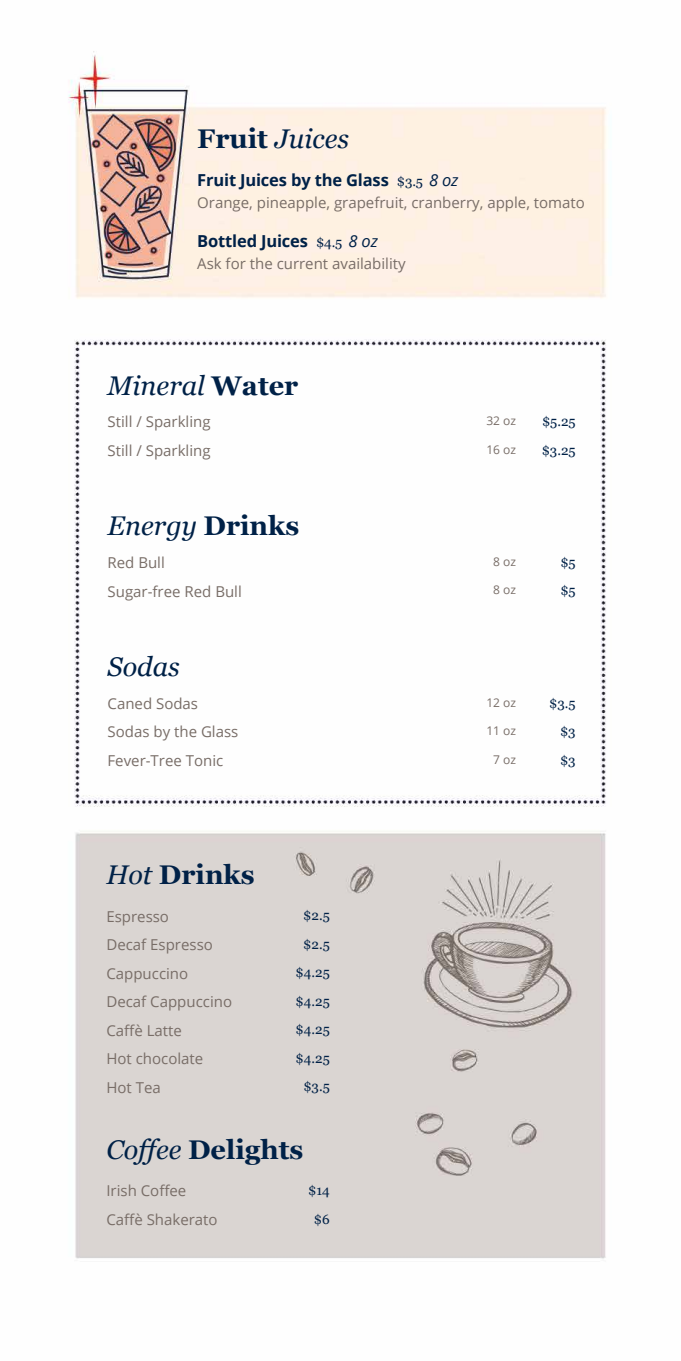
<style>
.page{position:relative;width:681px;height:1361px;background:#fff}
.page>*{position:absolute;margin:0;border:0;box-sizing:border-box;transform-origin:0 0}
.t1{font:italic 27px "Georgia";color:#002147}
.t2{font:700 27px "Georgia";color:#002147}
.t3{font:700 16.5px "Open Sans";letter-spacing:-.01em;color:#002147}
.t4{font:15px "Open Sans";color:#786d67}
.t5{font:13.5px "Georgia";color:#002147}
.t6{font:12px "Open Sans";color:#786d67}
.s1{font-weight:700;font-style:normal}
.s2{font-family:"Georgia";font-weight:400;font-size:13.5px}
.s3{font-weight:400;font-style:italic}
</style>
<div class="page">
<img style="left:68px;top:51px;width:538px;height:1208px">
<h1 class="t1" style="left:197px;top:119px;width:153px"><span class="s1">Fruit</span> Juices</h1>
<p class="t3" style="left:197px;top:168px;width:263px">Fruit Juices by the Glass <span class="s2">$3.5</span> <span class="s3">8 oz</span></p>
<p class="t4" style="left:197px;top:193px;width:389px">Orange, pineapple, grapefruit, cranberry, apple, tomato</p>
<p class="t3" style="left:197px;top:229px;width:182px">Bottled Juices <span class="s2">$4.5</span> <span class="s3">8 oz</span></p>
<p class="t4" style="left:197px;top:253px;width:210px">Ask for the current availability</p>
<h1 class="t1" style="left:107px;top:366px;width:192px">Mineral <span class="s1">Water</span></h1>
<p class="t4" style="left:107px;top:412px;width:105px">Still / Sparkling</p>
<p class="t6" style="left:486px;top:412px;width:31px">32 oz</p>
<p class="t5" style="left:541px;top:412px;width:35px">$5.25</p>
<p class="t4" style="left:107px;top:440px;width:105px">Still / Sparkling</p>
<p class="t6" style="left:486px;top:441px;width:31px">16 oz</p>
<p class="t5" style="left:541px;top:440px;width:36px">$3.25</p>
<h1 class="t1" style="left:107px;top:506px;width:193px">Energy <span class="s1">Drinks</span></h1>
<p class="t4" style="left:107px;top:552px;width:59px">Red Bull</p>
<p class="t6" style="left:493px;top:553px;width:24px">8 oz</p>
<p class="t5" style="left:560px;top:552px;width:17px">$5</p>
<p class="t4" style="left:107px;top:581px;width:136px">Sugar-free Red Bull</p>
<p class="t6" style="left:493px;top:582px;width:24px">8 oz</p>
<p class="t5" style="left:560px;top:581px;width:17px">$5</p>
<h1 class="t1" style="left:107px;top:647px;width:74px">Sodas</h1>
<p class="t4" style="left:107px;top:693px;width:92px">Caned Sodas</p>
<p class="t6" style="left:486px;top:694px;width:31px">12 oz</p>
<p class="t5" style="left:549px;top:693px;width:28px">$3.5</p>
<p class="t4" style="left:107px;top:721px;width:132px">Sodas by the Glass</p>
<p class="t6" style="left:486px;top:722px;width:31px">11 oz</p>
<p class="t5" style="left:559px;top:721px;width:17px">$3</p>
<p class="t4" style="left:107px;top:750px;width:117px">Fever-Tree Tonic</p>
<p class="t6" style="left:493px;top:751px;width:24px">7 oz</p>
<p class="t5" style="left:559px;top:750px;width:17px">$3</p>
<h1 class="t2" style="left:106px;top:854px;width:150px"><span class="s3">Hot</span> Drinks</h1>
<p class="t4" style="left:106px;top:906px;width:64px">Espresso</p>
<p class="t5" style="left:303px;top:906px;width:28px">$2.5</p>
<p class="t4" style="left:106px;top:934px;width:108px">Decaf Espresso</p>
<p class="t5" style="left:303px;top:934px;width:28px">$2.5</p>
<p class="t4" style="left:106px;top:963px;width:83px">Cappuccino</p>
<p class="t5" style="left:295px;top:963px;width:36px">$4.25</p>
<p class="t4" style="left:106px;top:991px;width:127px">Decaf Cappuccino</p>
<p class="t5" style="left:295px;top:991px;width:36px">$4.25</p>
<p class="t4" style="left:106px;top:1020px;width:77px">Caffè Latte</p>
<p class="t5" style="left:295px;top:1020px;width:36px">$4.25</p>
<p class="t4" style="left:106px;top:1048px;width:98px">Hot chocolate</p>
<p class="t5" style="left:295px;top:1048px;width:36px">$4.25</p>
<p class="t4" style="left:106px;top:1077px;width:56px">Hot Tea</p>
<p class="t5" style="left:303px;top:1077px;width:28px">$3.5</p>
<h1 class="t2" style="left:106px;top:1129px;width:198px"><span class="s3">Coffee</span> Delights</h1>
<p class="t4" style="left:106px;top:1180px;width:81px">Irish Coffee</p>
<p class="t5" style="left:308px;top:1180px;width:23px">$14</p>
<p class="t4" style="left:106px;top:1209px;width:113px">Caffè Shakerato</p>
<p class="t5" style="left:314px;top:1209px;width:17px">$6</p>
</div>
